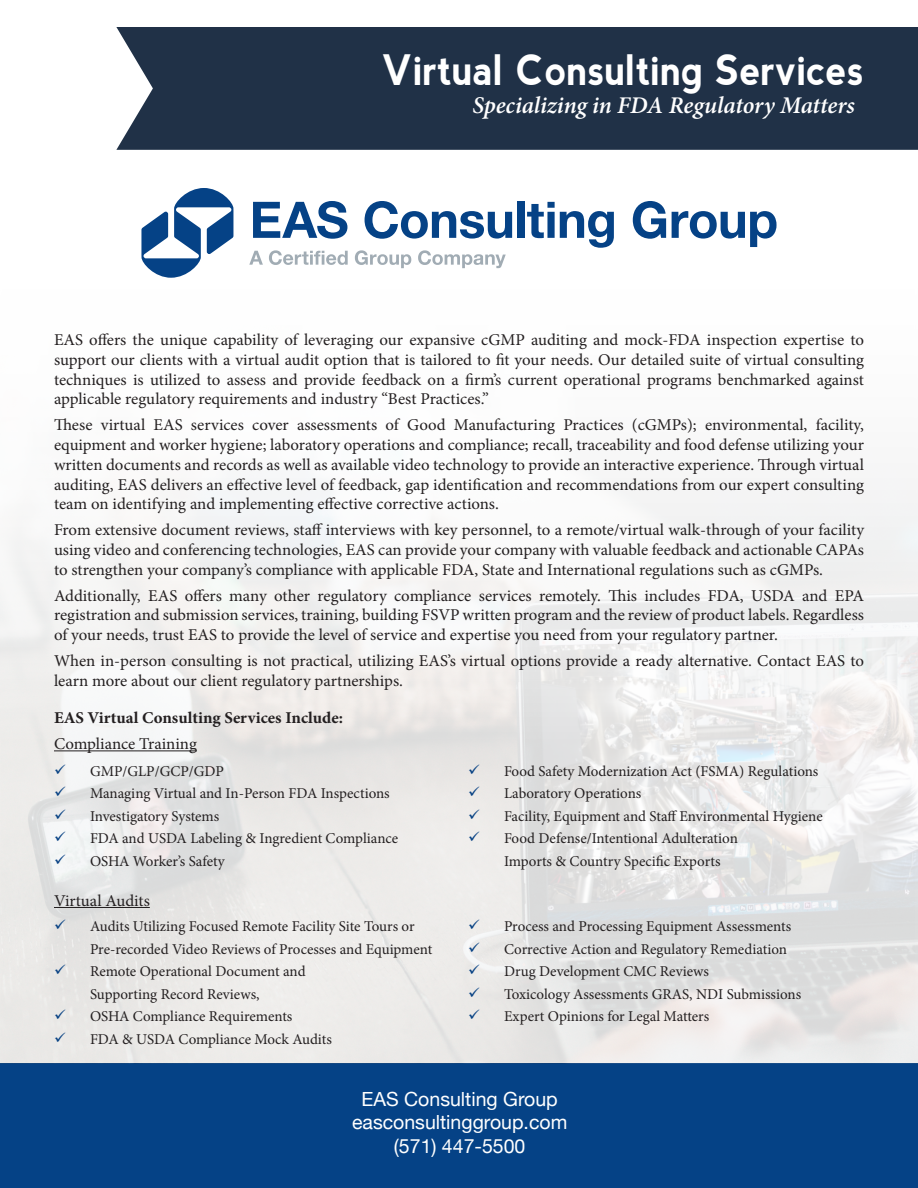
<style>
.page{position:relative;width:918px;height:1188px;background:#fff}
.page>*{position:absolute;margin:0;border:0;box-sizing:border-box;transform-origin:0 0}
.Headline_1_TIGHT{font:700 42px "nevis";color:#fff;scale:.9 1}
.Sub_Heading_1{font:italic 600 24px "Minion Pro";letter-spacing:-.005em;color:#fff}
.t1{font:19.5px/23.4px "Helvetica Neue";color:#fff;text-align:center}
.Body_Virtual_Consult{font:16.5px/19.8px "Minion Pro";color:#231f20;text-align:justify}
.Bullet_Listing_Headi{font:700 16.5px "Minion Pro";color:#231f20}
.t2{font:15px/22.5px "Minion Pro";color:#231f20}
</style>
<div class="page">
<div style="left:0;top:1064px;width:918px;height:124px;background:#054286"></div>
<svg style="left:180px;top:188px;width:47px;height:10px"></svg>
<img style="left:0;top:198px;width:918px;height:866px">
<div style="left:116px;top:27px;width:802px;height:123px;background:#203147"></div>
<hr style="left:54px;top:907px;width:96px;height:1px;background:#231f20">
<hr style="left:54px;top:750px;width:143px;height:1px;background:#231f20">
<svg style="left:55px;top:764px;width:10px;height:10px"></svg>
<svg style="left:55px;top:787px;width:10px;height:9px"></svg>
<svg style="left:55px;top:809px;width:10px;height:10px"></svg>
<svg style="left:55px;top:832px;width:10px;height:9px"></svg>
<svg style="left:55px;top:854px;width:10px;height:10px"></svg>
<svg style="left:469px;top:764px;width:10px;height:10px"></svg>
<svg style="left:469px;top:787px;width:10px;height:9px"></svg>
<svg style="left:469px;top:809px;width:10px;height:10px"></svg>
<svg style="left:469px;top:832px;width:10px;height:9px"></svg>
<svg style="left:55px;top:919px;width:10px;height:10px"></svg>
<svg style="left:55px;top:964px;width:10px;height:10px"></svg>
<svg style="left:55px;top:1009px;width:10px;height:10px"></svg>
<svg style="left:55px;top:1032px;width:10px;height:10px"></svg>
<svg style="left:469px;top:919px;width:10px;height:10px"></svg>
<svg style="left:469px;top:942px;width:10px;height:10px"></svg>
<svg style="left:469px;top:964px;width:10px;height:10px"></svg>
<svg style="left:469px;top:987px;width:10px;height:10px"></svg>
<svg style="left:469px;top:1009px;width:10px;height:10px"></svg>
<p class="Headline_1_TIGHT" style="left:383px;top:46px;width:536px">Virtual Consulting Services</p>
<p class="Sub_Heading_1" style="left:473px;top:89px;width:384px">Specializing in FDA Regulatory Matters</p>
<p class="Body_Virtual_Consult" style="left:54px;top:330px;width:812px">EAS offers the unique capability of leveraging our expansive cGMP auditing and mock-FDA inspection expertise to support our clients with a virtual audit option that is tailored to fit your needs. Our detailed suite of virtual consulting techniques is utilized to assess and provide feedback on a firm’s current operational programs benchmarked against applicable regulatory requirements and industry “Best Practices.”</p>
<p class="Body_Virtual_Consult" style="left:54px;top:415px;width:812px">These virtual EAS services cover assessments of Good Manufacturing Practices (cGMPs); environmental, facility, equipment and worker hygiene; laboratory operations and compliance; recall, traceability and food defense utilizing your written documents and records as well as available video technology to provide an interactive experience. Through virtual auditing, EAS delivers an effective level of feedback, gap identification and recommendations from our expert consulting team on identifying and implementing effective corrective actions.</p>
<p class="Body_Virtual_Consult" style="left:54px;top:520px;width:812px">From extensive document reviews, staff interviews with key personnel, to a remote/virtual walk-through of your facility using video and conferencing technologies, EAS can provide your company with valuable feedback and actionable CAPAs to strengthen your company’s compliance with applicable FDA, State and International regulations such as cGMPs.</p>
<p class="Body_Virtual_Consult" style="left:54px;top:586px;width:812px">Additionally, EAS offers many other regulatory compliance services remotely. This includes FDA, USDA and EPA registration and submission services, training, building FSVP written program and the review of product labels. Regardless of your needs, trust EAS to provide the level of service and expertise you need from your regulatory partner.</p>
<p class="Body_Virtual_Consult" style="left:54px;top:651px;width:812px">When in-person consulting is not practical, utilizing EAS’s virtual options provide a ready alternative. Contact EAS to learn more about our client regulatory partnerships.</p>
<p class="Bullet_Listing_Headi" style="left:54px;top:707px;width:291px">EAS Virtual Consulting Services Include:</p>
<p class="Body_Virtual_Consult" style="left:54px;top:734px;width:144px">Compliance Training</p>
<p class="t2" style="left:90px;top:760px;width:135px">GMP/GLP/GCP/GDP</p>
<p class="t2" style="left:90px;top:782px;width:301px">Managing Virtual and In-Person FDA Inspections</p>
<p class="t2" style="left:90px;top:805px;width:131px">Investigatory Systems</p>
<p class="t2" style="left:90px;top:827px;width:310px">FDA and USDA Labeling &amp; Ingredient Compliance</p>
<p class="t2" style="left:90px;top:850px;width:136px">OSHA Worker’s Safety</p>
<p class="Body_Virtual_Consult" style="left:54px;top:891px;width:97px">Virtual Audits</p>
<p class="t2" style="left:90px;top:915px;width:344px">Audits Utilizing Focused Remote Facility Site Tours or<br>Pre-recorded Video Reviews of Processes and Equipment</p>
<p class="t2" style="left:90px;top:960px;width:217px">Remote Operational Document and<br>Supporting Record Reviews,</p>
<p class="t2" style="left:90px;top:1005px;width:204px">OSHA Compliance Requirements</p>
<p class="t2" style="left:90px;top:1028px;width:243px">FDA &amp; USDA Compliance Mock Audits</p>
<p class="t2" style="left:504px;top:760px;width:316px">Food Safety Modernization Act (FSMA) Regulations</p>
<p class="t2" style="left:504px;top:782px;width:139px">Laboratory Operations</p>
<p class="t2" style="left:504px;top:805px;width:320px">Facility, Equipment and Staff Environmental Hygiene</p>
<p class="t2" style="left:504px;top:827px;width:235px">Food Defense/Intentional Adulteration<br>Imports &amp; Country Specific Exports</p>
<p class="t2" style="left:504px;top:915px;width:289px">Process and Processing Equipment Assessments</p>
<p class="t2" style="left:504px;top:938px;width:285px">Corrective Action and Regulatory Remediation</p>
<p class="t2" style="left:504px;top:960px;width:207px">Drug Development CMC Reviews</p>
<p class="t2" style="left:504px;top:983px;width:299px">Toxicology Assessments GRAS, NDI Submissions</p>
<p class="t2" style="left:504px;top:1005px;width:207px">Expert Opinions for Legal Matters</p>
<p class="t1" style="left:352px;top:1088px;width:217px">EAS Consulting Group easconsultinggroup.com (571) 447-5500</p>
</div>
